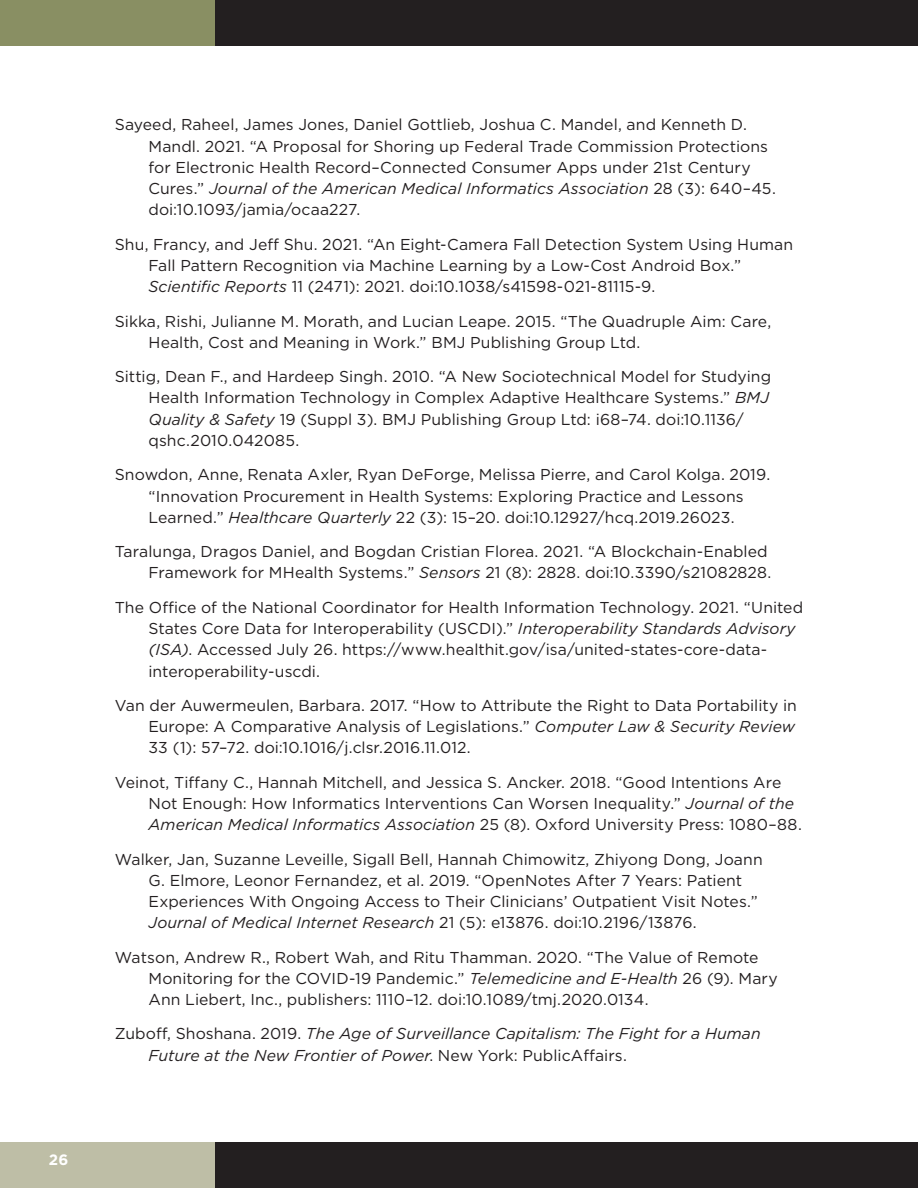
<style>
.page{position:relative;width:918px;height:1188px;background:#fff}
.page>*{position:absolute;margin:0;border:0;box-sizing:border-box;transform-origin:0 0}
.t1{font:15.75px/21.3px "Gotham";letter-spacing:.005em;color:#231f20}
.t2{font:italic 15.75px/21.3px "Gotham";color:#231f20}
.t3{font:700 15px "Gotham";color:#fff}
.s1{font-style:italic}
.s2{font-style:normal}
</style>
<div class="page">
<div style="left:0;top:1143px;width:215px;height:45px;background:#bebea6"></div>
<div style="left:0;top:0;width:215px;height:45px;background:#898f63"></div>
<div style="left:215px;top:1143px;width:703px;height:45px;background:#231f20"></div>
<div style="left:215px;top:0;width:703px;height:45px;background:#231f20"></div>
<p class="t3" style="left:49px;top:1150px;width:21px">26</p>
<p class="t1" style="left:149px;top:114px;width:629px;text-indent:-34px">Sayeed, Raheel, James Jones, Daniel Gottlieb, Joshua C. Mandel, and Kenneth D.<br>Mandl. 2021. “A Proposal for Shoring up Federal Trade Commission Protections for Electronic Health Record–Connected Consumer Apps under 21st Century Cures.” <span class="s1">Journal of the American Medical Informatics Association</span> 28 (3): 640–45. doi:10.1093/jamia/ocaa227.</p>
<p class="t1" style="left:149px;top:233px;width:646px;text-indent:-34px">Shu, Francy, and Jeff Shu. 2021. “An Eight-Camera Fall Detection System Using Human<br>Fall Pattern Recognition via Machine Learning by a Low-Cost Android Box.”<br><span class="s1">Scientific Reports</span> 11 (2471): 2021. doi:10.1038/s41598-021-81115-9.</p>
<p class="t1" style="left:149px;top:310px;width:624px;text-indent:-34px">Sikka, Rishi, Julianne M. Morath, and Lucian Leape. 2015. “The Quadruple Aim: Care,<br>Health, Cost and Meaning in Work.” BMJ Publishing Group Ltd.</p>
<p class="t1" style="left:149px;top:366px;width:624px;text-indent:-34px">Sittig, Dean F., and Hardeep Singh. 2010. “A New Sociotechnical Model for Studying Health Information Technology in Complex Adaptive Healthcare Systems.” <span class="s1">BMJ Quality &amp; Safety</span> 19 (Suppl 3). BMJ Publishing Group Ltd: i68–74. doi:10.1136/ qshc.2010.042085.</p>
<p class="t1" style="left:115px;top:464px;width:657px;text-align:center">Snowdon, Anne, Renata Axler, Ryan DeForge, Melissa Pierre, and Carol Kolga. 2019. “Innovation Procurement in Health Systems: Exploring Practice and Lessons<br>Learned.” <span class="s1">Healthcare Quarterly</span> 22 (3): 15–20. doi:10.12927/hcq.2019.26023.</p>
<p class="t1" style="left:115px;top:541px;width:658px;text-align:right">Taralunga, Dragos Daniel, and Bogdan Cristian Florea. 2021. “A Blockchain-Enabled<br>Framework for MHealth Systems.” <span class="s1">Sensors</span> 21 (8): 2828. doi:10.3390/s21082828.</p>
<p class="t1" style="left:149px;top:596px;width:656px;text-indent:-34px">The Office of the National Coordinator for Health Information Technology. 2021. “United States Core Data for Interoperability (USCDI).” <span class="s1">Interoperability Standards Advisory (ISA)</span>. Accessed July 26. https://www.healthit.gov/isa/united-states-core-data&shy;interoperability-uscdi.</p>
<p class="t1" style="left:149px;top:694px;width:650px;text-align:justify;text-indent:-34px">Van der Auwermeulen, Barbara. 2017. “How to Attribute the Right to Data Portability in Europe: A Comparative Analysis of Legislations.” <span class="s1">Computer Law &amp; Security Review </span>33 (1): 57–72. doi:10.1016/j.clsr.2016.11.012.</p>
<p class="t1" style="left:149px;top:771px;width:655px;text-indent:-34px">Veinot, Tiffany C., Hannah Mitchell, and Jessica S. Ancker. 2018. “Good Intentions Are<br>Not Enough: How Informatics Interventions Can Worsen Inequality.” <span class="s1">Journal of the<br>American Medical Informatics Association</span> 25 (8). Oxford University Press: 1080–88.</p>
<p class="t1" style="left:149px;top:848px;width:616px;text-indent:-34px">Walker, Jan, Suzanne Leveille, Sigall Bell, Hannah Chimowitz, Zhiyong Dong, Joann G. Elmore, Leonor Fernandez, et al. 2019. “OpenNotes After 7 Years: Patient Experiences With Ongoing Access to Their Clinicians’ Outpatient Visit Notes.” <span class="s1">Journal of Medical Internet Research</span> 21 (5): e13876. doi:10.2196/13876.</p>
<p class="t1" style="left:149px;top:946px;width:631px;text-indent:-34px">Watson, Andrew R., Robert Wah, and Ritu Thamman. 2020. “The Value of Remote<br>Monitoring for the COVID-19 Pandemic.” <span class="s1">Telemedicine and E-Health</span> 26 (9). Mary<br>Ann Liebert, Inc., publishers: 1110–12. doi:10.1089/tmj.2020.0134.</p>
<p class="t2" style="left:149px;top:1023px;width:614px;text-indent:-34px"><span class="s2">Zuboff, Shoshana. 2019.</span> The Age of Surveillance Capitalism: The Fight for a Human<br>Future at the New Frontier of Power<span class="s2">. New York: PublicAffairs.</span></p>
</div>
